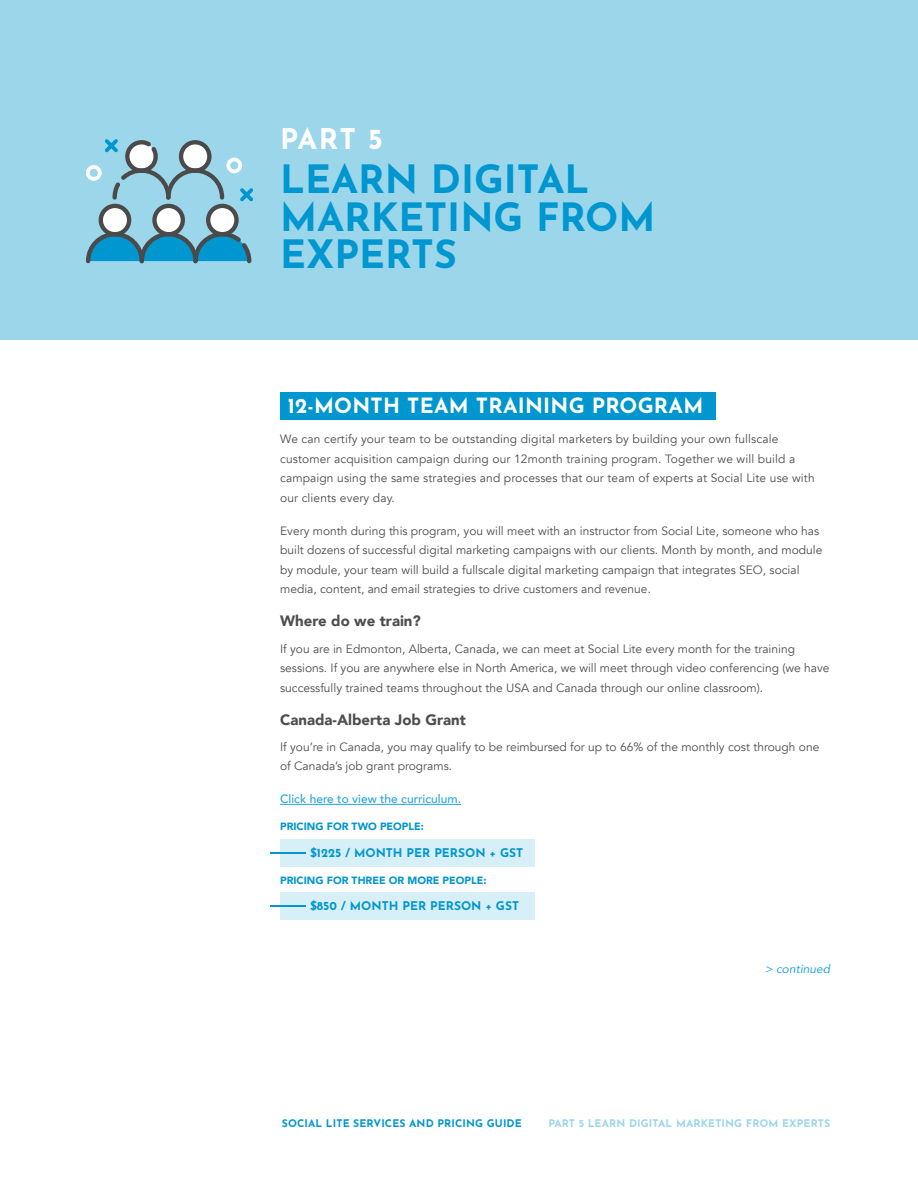
<style>
.page{position:relative;width:918px;height:1188px;background:#fff}
.page>*{position:absolute;margin:0;border:0;box-sizing:border-box;transform-origin:0 0}
.t1{font:700 39px/37.5px "Josefin Sans";color:#0096cf}
.t2{font:700 28.5px "Josefin Sans";color:#fff}
.t3{font:700 21px "Josefin Sans";letter-spacing:.01em;color:#fff}
.t4{font:900 15px "Avenir";color:#4d4d4f}
.t5{font:12px/19.5px "Avenir";color:#4d4d4f}
.t6{font:700 12px "Josefin Sans";color:#0096cf}
.t7{font:500 12px "Avenir";color:#26a6d6}
.t8{font:italic 12px "Avenir";color:#26a6d6}
.t9{font:900 10.5px "Avenir";color:#0096cf}
.t10{font:700 10.5px "Josefin Sans";letter-spacing:.01em;color:#9cd6eb}
.t11{font:700 10.5px "Josefin Sans";letter-spacing:.01em;color:#0096cf}
</style>
<div class="page">
<div style="left:280px;top:839px;width:254px;height:28px;background:#d7eff7"></div>
<div style="left:280px;top:893px;width:254px;height:27px;background:#d7eff7"></div>
<hr style="left:271px;top:852px;width:35px;height:2px;background:#0096cf">
<hr style="left:271px;top:905px;width:35px;height:2px;background:#0096cf">
<div style="left:0;top:0;width:918px;height:339px;background:#9cd6eb"></div>
<div style="left:280px;top:393px;width:436px;height:27px;background:#0096cf"></div>
<hr style="left:280px;top:804px;width:181px;height:1px;background:#26a6d6">
<svg style="left:86px;top:139px;width:167px;height:124px"></svg>
<h2 class="t2" style="left:280px;top:113px;width:104px">PART 5</h2>
<h1 class="t1" style="left:280px;top:155px;width:377px">LEARN DIGITAL<br>MARKETING FROM<br>EXPERTS</h1>
<h3 class="t3" style="left:288px;top:387px;width:417px">12-MONTH TEAM TRAINING PROGRAM</h3>
<p class="t5" style="left:280px;top:430px;width:536px">We can certify your team to be outstanding digital marketers by building your own fullscale customer acquisition campaign during our 12month training program. Together we will build a campaign using the same strategies and processes that our team of experts at Social Lite use with our clients every day.</p>
<p class="t5" style="left:280px;top:521px;width:544px">Every month during this program, you will meet with an instructor from Social Lite, someone who has built dozens of successful digital marketing campaigns with our clients. Month by month, and module by module, your team will build a fullscale digital marketing campaign that integrates SEO, social media, content, and email strategies to drive customers and revenue.</p>
<p class="t4" style="left:280px;top:608px;width:142px">Where do we train?</p>
<p class="t5" style="left:280px;top:639px;width:551px">If you are in Edmonton, Alberta, Canada, we can meet at Social Lite every month for the training sessions. If you are anywhere else in North America, we will meet through video conferencing (we have successfully trained teams throughout the USA and Canada through our online classroom).</p>
<p class="t4" style="left:280px;top:707px;width:187px">Canada-Alberta Job Grant</p>
<p class="t5" style="left:280px;top:737px;width:541px">If you’re in Canada, you may qualify to be reimbursed for up to 66% of the monthly cost through one of Canada’s job grant programs.</p>
<p class="t7" style="left:280px;top:789px;width:182px">Click here to view the curriculum.</p>
<p class="t9" style="left:280px;top:818px;width:145px">PRICING FOR TWO PEOPLE:</p>
<p class="t6" style="left:310px;top:842px;width:215px">$1225 / MONTH PER PERSON + GST</p>
<p class="t9" style="left:280px;top:871px;width:208px">PRICING FOR THREE OR MORE PEOPLE:</p>
<p class="t6" style="left:310px;top:895px;width:210px">$850 / MONTH PER PERSON + GST</p>
<p class="t8" style="left:765px;top:962px;width:67px">&gt; continued</p>
<p class="t11" style="left:282px;top:1114px;width:241px">SOCIAL LITE SERVICES AND PRICING GUIDE</p>
<p class="t10" style="left:548px;top:1114px;width:283px">PART 5 LEARN DIGITAL MARKETING FROM EXPERTS</p>
</div>
